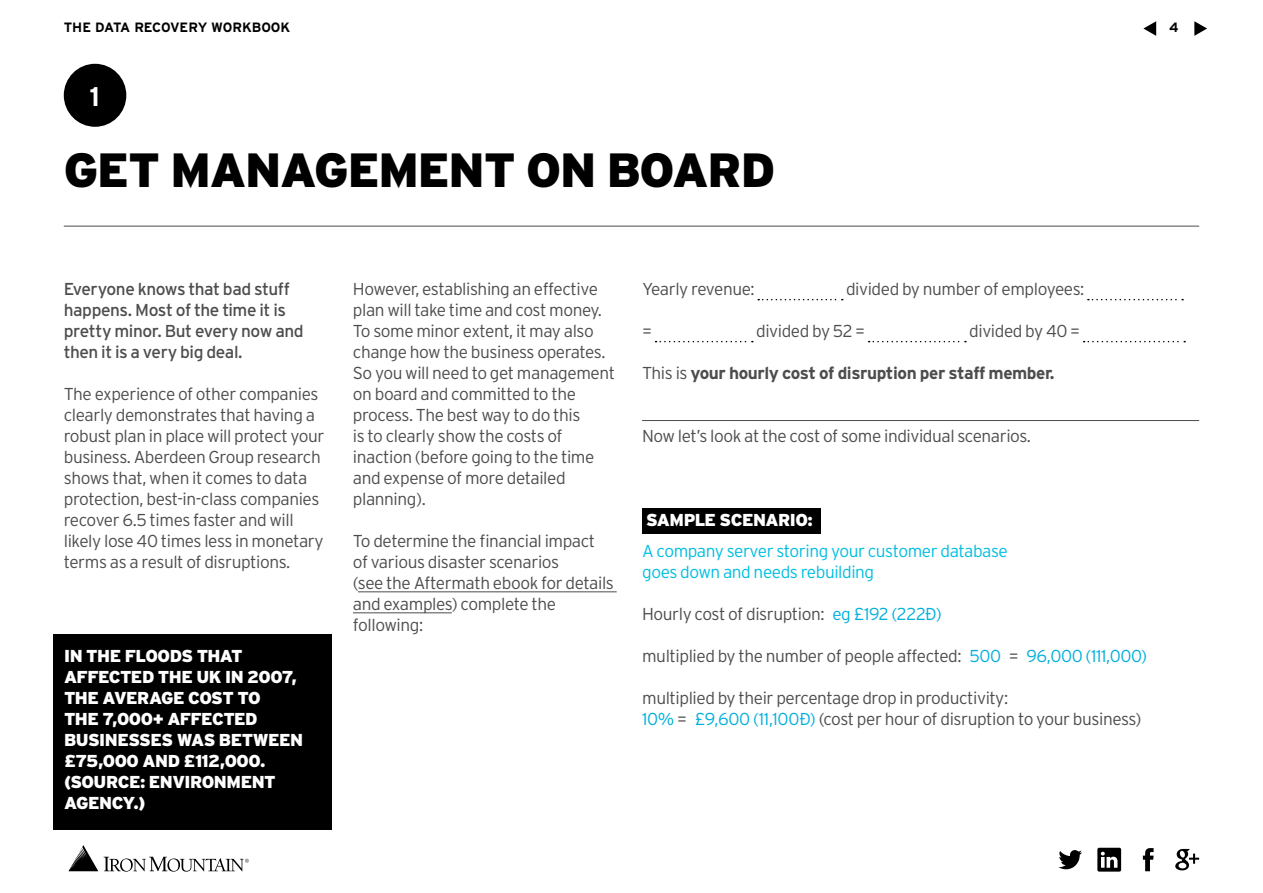
<style>
.page{position:relative;width:1263px;height:893px;background:#fff}
.page>*{position:absolute;margin:0;border:0;box-sizing:border-box;transform-origin:0 0}
.t1{font:900 48px "Interstate";letter-spacing:-.025em;color:#000}
.t2{font:700 27px "Interstate";color:#fff}
.t3{font:300 17.25px/21px "Interstate";letter-spacing:-.025em;color:#4d4d4f}
.t4{font:900 17.25px/21px "Interstate";letter-spacing:-.035em;color:#fff}
.t5{font:17.25px/21px "Interstate";letter-spacing:-.025em;color:#4d4d4f}
.t6{font:300 17.25px/21px "Interstate";letter-spacing:-.025em;color:#00bee2}
.t7{font:700 17.25px "Interstate";letter-spacing:-.025em;color:#4d4d4f}
.t8{font:700 13.5px "Interstate";color:#000}
.s1{font-weight:300}
.s2{color:#00afdb}
</style>
<div class="page">
<hr style="left:64px;top:226px;width:1135px;height:1px;background:#4d4d4f">
<svg style="left:1143px;top:848px;width:10px;height:23px"></svg>
<svg style="left:1097px;top:848px;width:24px;height:24px"></svg>
<svg style="left:1058px;top:850px;width:24px;height:19px"></svg>
<svg style="left:1175px;top:849px;width:24px;height:21px"></svg>
<svg style="left:1194px;top:21px;width:13px;height:15px"></svg>
<svg style="left:1143px;top:21px;width:13px;height:15px"></svg>
<svg style="left:69px;top:845px;width:29px;height:26px"></svg>
<svg style="left:104px;top:857px;width:145px;height:15px"></svg>
<svg style="left:758px;top:299px;width:85px;height:1px"></svg>
<svg style="left:1088px;top:299px;width:95px;height:1px"></svg>
<svg style="left:655px;top:341px;width:98px;height:1px"></svg>
<svg style="left:869px;top:341px;width:97px;height:1px"></svg>
<svg style="left:1083px;top:341px;width:102px;height:1px"></svg>
<hr style="left:358px;top:591px;width:259px;height:1px;background:#4d4d4f">
<hr style="left:353px;top:612px;width:99px;height:1px;background:#4d4d4f">
<hr style="left:642px;top:420px;width:557px;height:1px;background:#4d4d4f">
<div style="left:642px;top:508px;width:179px;height:25px;background:#000"></div>
<div style="left:64px;top:64px;width:62px;height:63px;background:#000;border-radius:50%"></div>
<div style="left:53px;top:634px;width:279px;height:196px;background:#000"></div>
<p class="t8" style="left:64px;top:20px;width:228px">THE DATA RECOVERY WORKBOOK</p>
<p class="t8" style="left:1169px;top:20px;width:11px">4</p>
<h2 class="t2" style="left:89px;top:82px;width:12px">1</h2>
<h1 class="t1" style="left:64px;top:143px;width:713px">GET MANAGEMENT ON BOARD</h1>
<p class="t5" style="left:64px;top:278px;width:241px">Everyone knows that bad stuff happens. Most of the time it is pretty minor. But every now and then it is a very big deal.</p>
<p class="t3" style="left:64px;top:383px;width:262px">The experience of other companies clearly demonstrates that having a robust plan in place will protect your business. Aberdeen Group research shows that, when it comes to data protection, best-in-class companies recover 6.5 times faster and will likely lose 40 times less in monetary terms as a result of disruptions.</p>
<p class="t4" style="left:64px;top:646px;width:241px">IN THE FLOODS THAT<br>AFFECTED THE UK IN 2007,<br>THE AVERAGE COST TO<br>THE 7,000+ AFFECTED<br>BUSINESSES WAS BETWEEN £75,000 AND £112,000. (SOURCE: ENVIRONMENT<br>AGENCY.)</p>
<p class="t3" style="left:353px;top:278px;width:264px">However, establishing an effective plan will take time and cost money.<br>To some minor extent, it may also change how the business operates.<br>So you will need to get management on board and committed to the process. The best way to do this<br>is to clearly show the costs of inaction (before going to the time and expense of more detailed planning).</p>
<p class="t3" style="left:353px;top:530px;width:263px">To determine the financial impact of various disaster scenarios<br>(see the Aftermath ebook for details and examples) complete the following:</p>
<p class="t3" style="left:642px;top:278px;width:114px">Yearly revenue:</p>
<p class="t3" style="left:846px;top:278px;width:240px">divided by number of employees:</p>
<p class="t3" style="left:642px;top:320px;width:11px">=</p>
<p class="t3" style="left:756px;top:320px;width:111px">divided by 52 =</p>
<p class="t3" style="left:969px;top:320px;width:112px">divided by 40 =</p>
<p class="t7" style="left:642px;top:363px;width:414px"><span class="s1">This is</span> your hourly cost of disruption per staff member.</p>
<p class="t3" style="left:642px;top:425px;width:390px">Now let’s look at the cost of some individual scenarios.</p>
<p class="t4" style="left:646px;top:509px;width:168px">SAMPLE SCENARIO:</p>
<p class="t6" style="left:642px;top:541px;width:367px">A company server storing your customer database goes down and needs rebuilding</p>
<p class="t3" style="left:642px;top:604px;width:301px">Hourly cost of disruption: <span class="s2">eg £192 (222€)</span></p>
<p class="t3" style="left:642px;top:646px;width:507px">multiplied by the number of people affected: <span class="s2">500</span> = <span class="s2">96,000 (111,000)</span></p>
<p class="t3" style="left:642px;top:688px;width:501px">multiplied by their percentage drop in productivity:<br><span class="s2">10%</span> = <span class="s2">£9,600 (11,100€)</span> (cost per hour of disruption to your business)</p>
</div>
